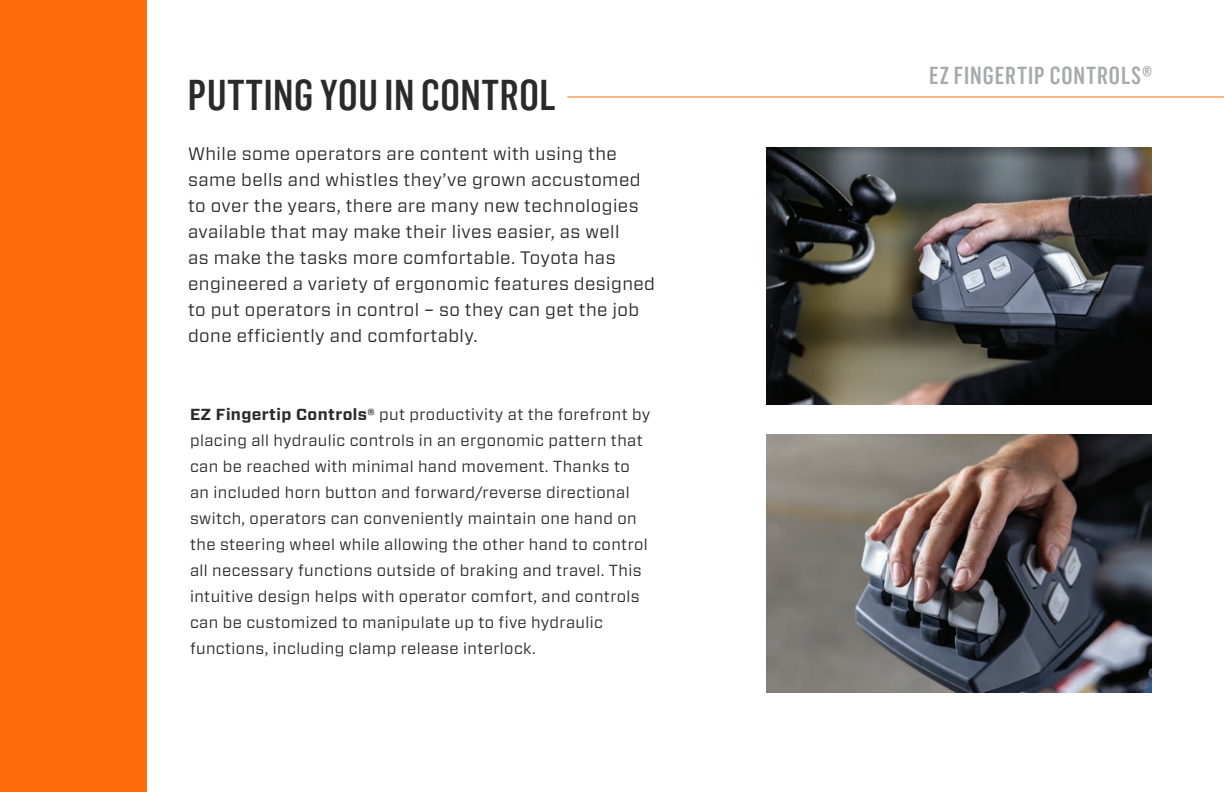
<style>
.page{position:relative;width:1224px;height:792px;background:#fff}
.page>*{position:absolute;margin:0;border:0;box-sizing:border-box;transform-origin:0 0}
.SubHead{font:500 42px "Flama Condensed";letter-spacing:.015em;color:#2b292a}
.t1{font:500 24px "Flama Condensed";letter-spacing:.04em;color:#a8a9ad}
.t2{font:18px/26px "Forza";letter-spacing:.025em;color:#2b292a}
.t3{font:16px/26px "Forza";letter-spacing:.025em;color:#2b292a}
.s1{font-weight:700}
</style>
<div class="page">
<hr style="left:567px;top:96px;width:657px;height:1px;background:#ff6c0c">
<div style="left:0;top:0;width:147px;height:792px;background:#ff6c0c"></div>
<img style="left:766px;top:435px;width:386px;height:257px">
<img style="left:767px;top:147px;width:385px;height:257px">
<p class="SubHead" style="left:188px;top:69px;width:370px">PUTTING YOU IN CONTROL</p>
<p class="t2" style="left:188px;top:140px;width:469px">While some operators are content with using the same bells and whistles they’ve grown accustomed to over the years, there are many new technologies available that may make their lives easier, as well<br>as make the tasks more comfortable. Toyota has engineered a variety of ergonomic features designed to put operators in control – so they can get the job done efficiently and comfortably.</p>
<p class="t3" style="left:190px;top:402px;width:462px"><span class="s1">EZ Fingertip Controls®</span> put productivity at the forefront by placing all hydraulic controls in an ergonomic pattern that can be reached with minimal hand movement. Thanks to an included horn button and forward/reverse directional switch, operators can conveniently maintain one hand on the steering wheel while allowing the other hand to control all necessary functions outside of braking and travel. This intuitive design helps with operator comfort, and controls can be customized to manipulate up to five hydraulic functions, including clamp release interlock.</p>
<p class="t1" style="left:929px;top:61px;width:224px">EZ FINGERTIP CONTROLS®</p>
</div>
